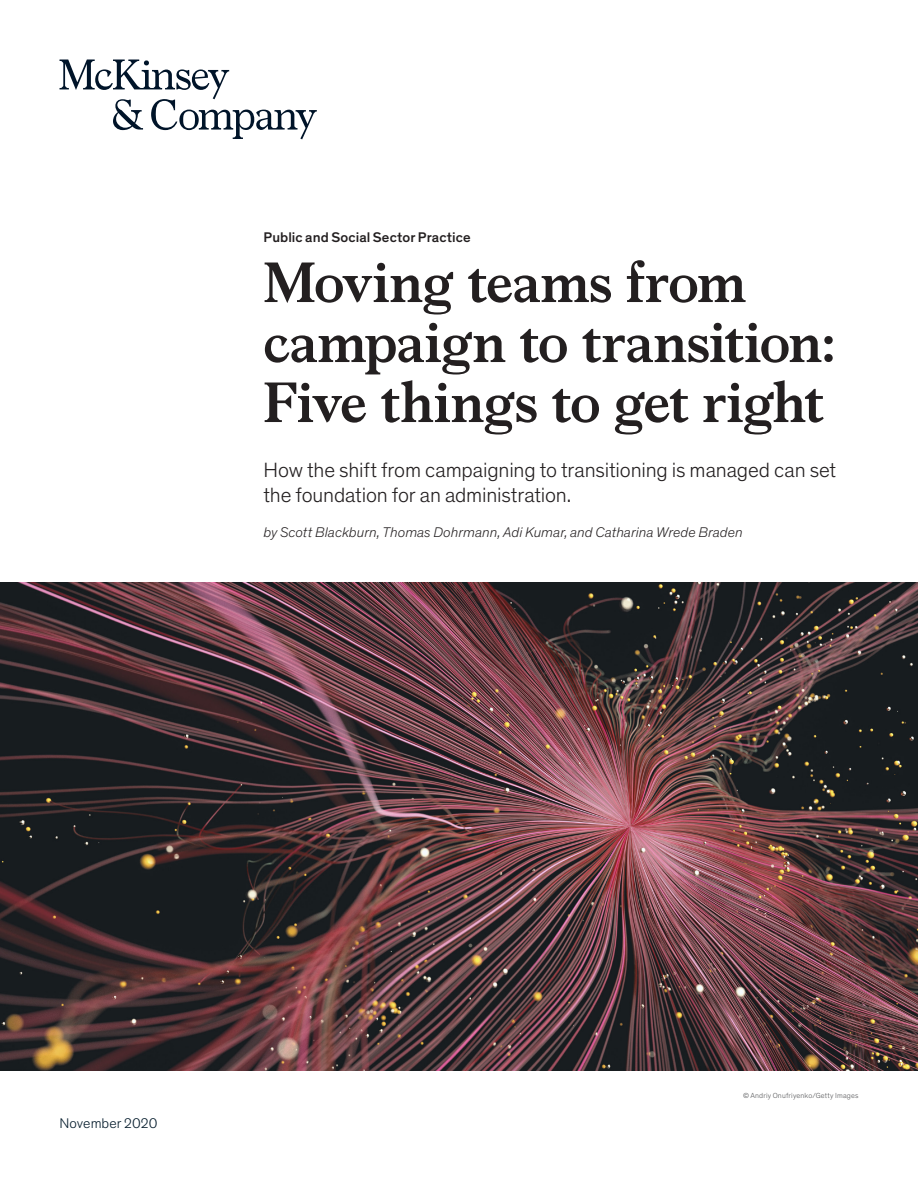
<style>
.page{position:relative;width:918px;height:1188px;background:#fff}
.page>*{position:absolute;margin:0;border:0;box-sizing:border-box;transform-origin:0 0}
.Title_of_article-dee{font:700 57px/60px "Bower";letter-spacing:-.01em;color:#231f20}
.Standfirst-Dek_McKin{font:300 21px/25.5px "Mc Kinsey Sans";letter-spacing:-.005em;color:#231f20}
.Author_byline{font:italic 300 14.25px "Mc Kinsey Sans";letter-spacing:.005em;color:#231f20}
.Eyebrow{font:500 14.25px "Mc Kinsey Sans";letter-spacing:.005em;color:#231f20}
.Cover_date_-_Deep_bl{font:300 14.25px "Mc Kinsey Sans";letter-spacing:.005em;color:#051c2c}
.Art_Photo_credit{font:300 7.5px "Mc Kinsey Sans";letter-spacing:.02em;color:#57585a}
</style>
<div class="page">
<img style="left:0;top:582px;width:918px;height:488px">
<svg style="left:60px;top:60px;width:257px;height:79px"></svg>
<p class="Eyebrow" style="left:264px;top:227px;width:209px">Public and Social Sector Practice</p>
<p class="Title_of_article-dee" style="left:264px;top:248px;width:574px">Moving teams from campaign to transition:<br>Five things to get right</p>
<p class="Standfirst-Dek_McKin" style="left:264px;top:456px;width:574px">How the shift from campaigning to transitioning is managed can set the foundation for an administration.</p>
<p class="Author_byline" style="left:264px;top:522px;width:481px">by Scott Blackburn, Thomas Dohrmann, Adi Kumar, and Catharina Wrede Braden</p>
<p class="Cover_date_-_Deep_bl" style="left:60px;top:1113px;width:99px">November 2020</p>
<p class="Art_Photo_credit" style="left:743px;top:1090px;width:117px">© Andriy Onufriyenko/Getty Images</p>
</div>
